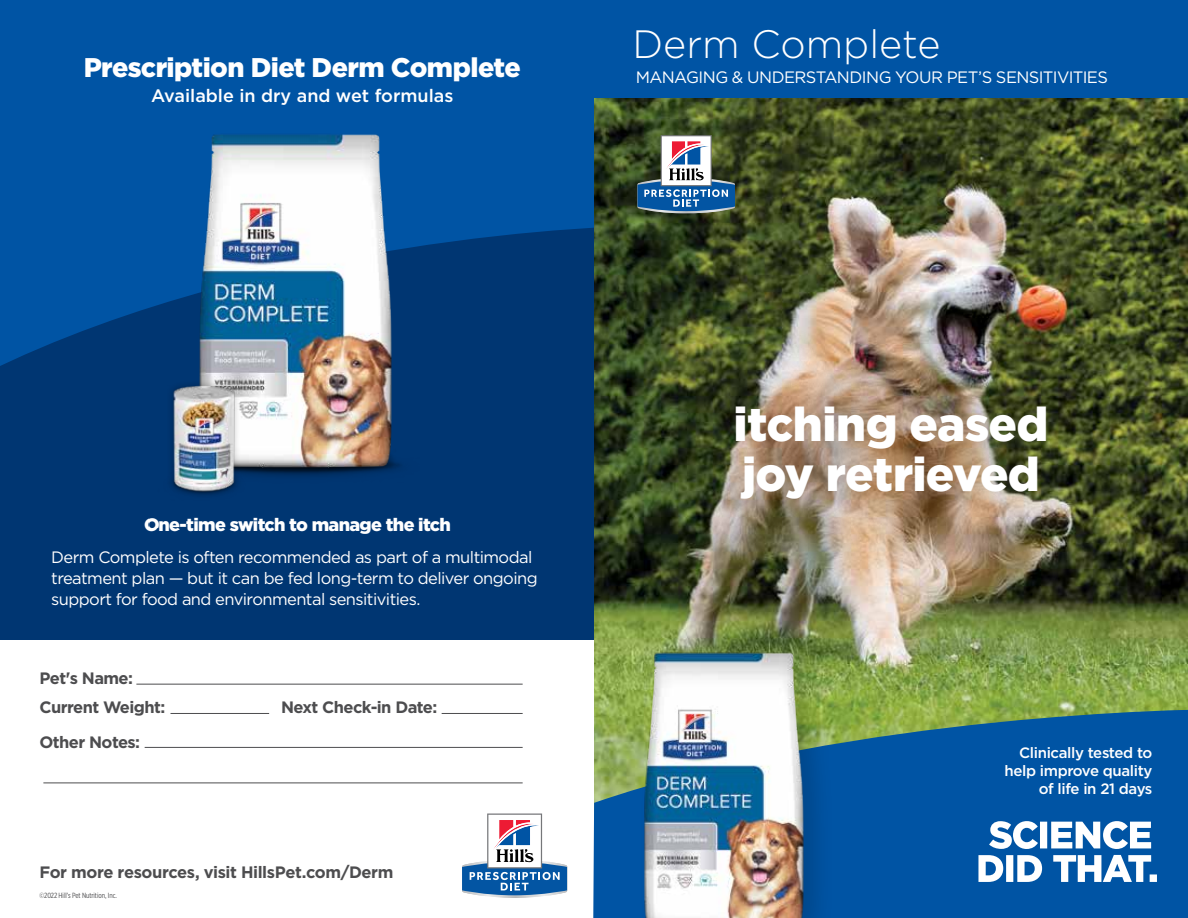
<style>
.page{position:relative;width:1188px;height:918px;background:#fff}
.page>*{position:absolute;margin:0;border:0;box-sizing:border-box;transform-origin:0 0}
.t1{font:900 47.25px/49.5px "Gotham";letter-spacing:-.015em;color:#fff}
.t2{font:300 39.45px "Gotham";color:#fff}
.t3{font:900 27px "Gotham";letter-spacing:-.025em;color:#fff}
.t4{font:900 18px "Gotham";letter-spacing:-.035em;color:#fff}
.t5{font:500 18px "Gotham";color:#fff}
.t6{font:16.5px/21px "Gotham";letter-spacing:-.035em;color:#fff}
.t7{font:700 16.5px/34.5px "Gotham";letter-spacing:-.035em;color:#4d4d4f}
.t8{font:500 15px/18px "Gotham";letter-spacing:-.025em;color:#fff;text-align:right}
.t9{font:7.5px "Gotham X Narrow";letter-spacing:-.01em;color:#4d4d4f}
</style>
<div class="page">
<img style="left:594px;top:98px;width:594px;height:612px">
<div style="left:650px;top:322px;width:482px;height:260px;background:#000;opacity:.5"></div>
<svg style="left:593px;top:710px;width:595px;height:208px;fill:#0054a4"></svg>
<div style="left:594px;top:0;width:594px;height:98px;background:#0054a4"></div>
<svg style="left:978px;top:855px;width:179px;height:27px"></svg>
<svg style="left:989px;top:821px;width:162px;height:28px"></svg>
<svg style="left:637px;top:135px;width:98px;height:78px"></svg>
<div style="left:638px;top:633px;width:198px;height:285px;background:#000;opacity:.15"></div>
<img style="left:616px;top:645px;width:214px;height:273px">
<div style="left:0;top:0;width:594px;height:627px;background:#0054a4"></div>
<svg style="left:0;top:227px;width:594px;height:148px;fill:#003672"></svg>
<div style="left:0;top:375px;width:594px;height:265px;background:#003672"></div>
<svg style="left:462px;top:814px;width:105px;height:84px"></svg>
<hr style="left:171px;top:713px;width:98px;height:1px;background:#4d4d4f">
<hr style="left:442px;top:713px;width:81px;height:1px;background:#4d4d4f">
<hr style="left:145px;top:747px;width:378px;height:1px;background:#4d4d4f">
<hr style="left:43px;top:783px;width:480px;height:1px;background:#4d4d4f">
<hr style="left:136px;top:684px;width:387px;height:1px;background:#4d4d4f">
<img style="left:120px;top:134px;width:352px;height:343px">
<img style="left:151px;top:451px;width:102px;height:26px">
<div style="left:166px;top:379px;width:75px;height:119px;background:#000;opacity:.3"></div>
<img style="left:160px;top:383px;width:88px;height:114px">
<h3 class="t3" style="left:84px;top:48px;width:439px">Prescription Diet Derm Complete</h3>
<p class="t5" style="left:151px;top:84px;width:304px">Available in dry and wet formulas</p>
<h2 class="t2" style="left:632px;top:19px;width:310px">Derm Complete</h2>
<p class="t6" style="left:636px;top:67px;width:474px">MANAGING &amp; UNDERSTANDING YOUR PET’S SENSITIVITIES</p>
<p class="t4" style="left:144px;top:512px;width:308px">One-time switch to manage the itch</p>
<p class="t6" style="left:51px;top:546px;width:488px">Derm Complete is often recommended as part of a multimodal treatment plan — but it can be fed long-term to deliver ongoing support for food and environmental sensitivities.</p>
<p class="t7" style="left:40px;top:661px;width:95px">Pet's Name:</p>
<p class="t7" style="left:40px;top:690px;width:127px">Current Weight:<br>Other Notes:</p>
<p class="t7" style="left:281px;top:690px;width:158px">Next Check-in Date:</p>
<p class="t7" style="left:40px;top:854px;width:355px">For more resources, visit HillsPet.com/Derm</p>
<p class="t9" style="left:40px;top:891px;width:79px">©2022 Hill’s Pet Nutrition, Inc.</p>
<h1 class="t1" style="left:733px;top:399px;width:317px">itching eased joy retrieved</h1>
<p class="t8" style="left:1005px;top:744px;width:149px">Clinically tested to help improve quality of life in 21 days</p>
</div>
